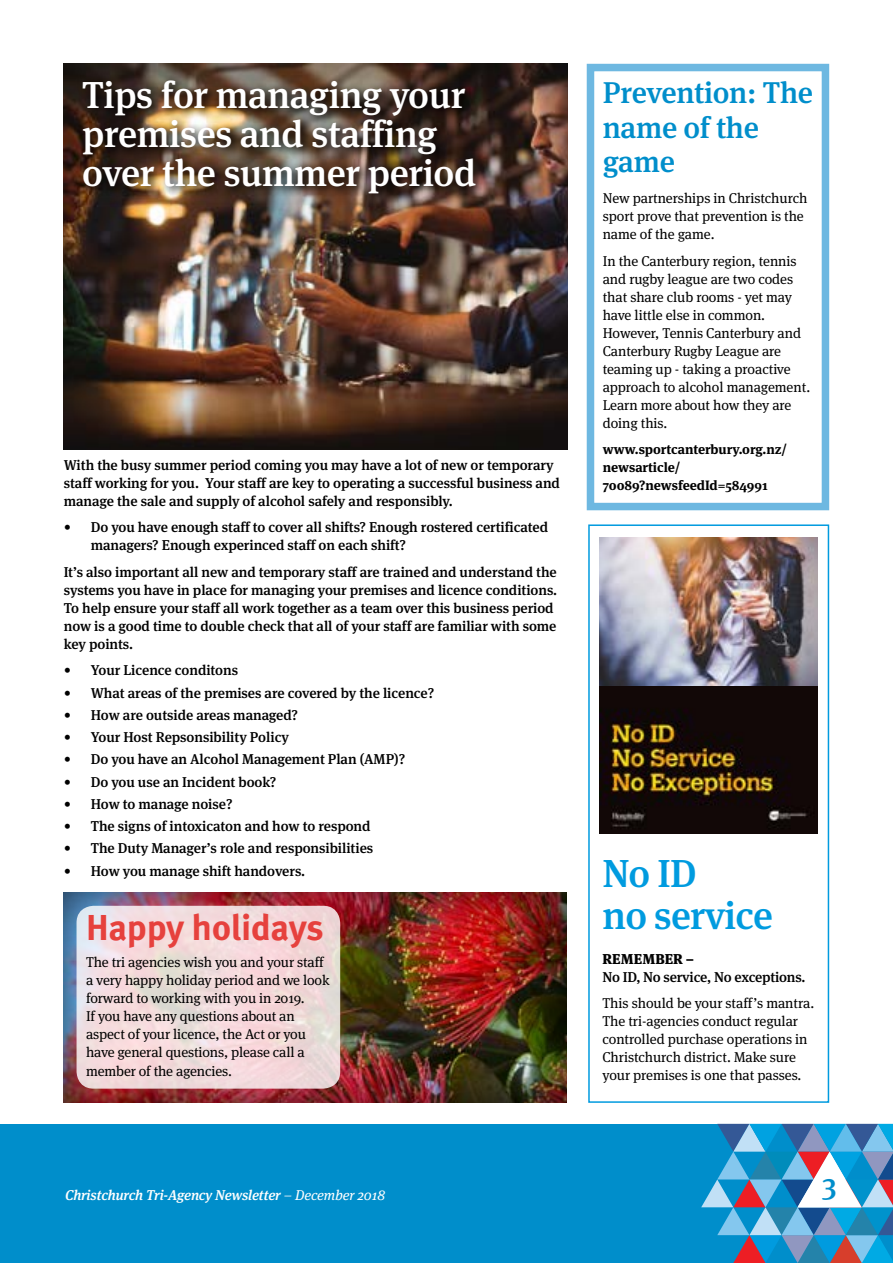
<style>
.page{position:relative;width:893px;height:1263px;background:#fff}
.page>*{position:absolute;margin:0;border:0;box-sizing:border-box;transform-origin:0 0}
.t1{font:500 39px/42px "Meta Serif Pro";letter-spacing:-.02em;color:#009bdf}
.t2{font:500 37.5px/39px "Meta Serif Pro";letter-spacing:-.01em;color:#fff}
.t3{font:700 36px "Meta Pro";letter-spacing:-.01em;color:#e6413d}
.t4{font:500 30px/34.5px "Meta Serif Pro";letter-spacing:-.01em;color:#008ecb}
.t5{font:500 29.85px "Meta Serif Pro";color:#008ecb}
.t6{font:500 14.25px/18px "Meta Serif Pro";letter-spacing:-.005em;color:#000}
.t7{font:14.25px/18px "Meta Serif Pro";letter-spacing:-.005em;color:#000}
.t8{font:italic 500 14.25px "Meta Serif Pro";letter-spacing:-.01em;color:#fff}
.t9{font:900 14.25px "Meta Serif Pro";color:#000}
.t10{font:700 13.5px/18px "Meta Serif Pro";letter-spacing:-.005em;color:#000}
.s1{font-weight:400}
</style>
<div class="page">
<img style="left:64px;top:64px;width:504px;height:385px">
<div style="left:0;top:1124px;width:893px;height:139px;background:#008ecb"></div>
<svg style="left:701px;top:1124px;width:192px;height:139px"></svg>
<div style="left:588px;top:524px;width:241px;height:579px;border:2px solid #009bdf"></div>
<img style="left:599px;top:537px;width:219px;height:296px">
<img style="left:77px;top:75px;width:410px;height:129px">
<div style="left:587px;top:64px;width:242px;height:446px;border:8px solid #6eb8e1"></div>
<div style="left:54px;top:878px;width:513px;height:237px;background:#000;opacity:.75"></div>
<svg style="left:77px;top:906px;width:263px;height:183px;background:#f0dadb"></svg>
<h2 class="t2" style="left:82px;top:73px;width:396px">Tips for managing your premises and staffing over the summer period</h2>
<p class="t6" style="left:64px;top:455px;width:498px">With the busy summer period coming you may have a lot of new or temporary staff working for you. Your staff are key to operating a successful business and manage the sale and supply of alcohol safely and responsibly.</p>
<p class="t6" style="left:91px;top:517px;width:459px;text-indent:-27px">• Do you have enough staff to cover all shifts? Enough rostered certificated managers? Enough experinced staff on each shift?</p>
<p class="t6" style="left:64px;top:562px;width:495px">It’s also important all new and temporary staff are trained and understand the systems you have in place for managing your premises and licence conditions.<br>To help ensure your staff all work together as a team over this business period now is a good time to double check that all of your staff are familiar with some key points.</p>
<p class="t6" style="left:64px;top:660px;width:176px">• Your Licence conditons</p>
<p class="t6" style="left:64px;top:683px;width:372px">• What areas of the premises are covered by the licence?</p>
<p class="t6" style="left:64px;top:705px;width:236px">• How are outside areas managed?</p>
<p class="t6" style="left:64px;top:727px;width:227px">• Your Host Repsonsibility Policy</p>
<p class="t6" style="left:64px;top:749px;width:343px">• Do you have an Alcohol Management Plan (AMP)?</p>
<p class="t6" style="left:64px;top:772px;width:214px">• Do you use an Incident book?</p>
<p class="t6" style="left:64px;top:794px;width:170px">• How to manage noise?</p>
<p class="t6" style="left:64px;top:816px;width:308px">• The signs of intoxicaton and how to respond</p>
<p class="t6" style="left:64px;top:838px;width:311px">• The Duty Manager’s role and responsibilities</p>
<p class="t6" style="left:64px;top:861px;width:243px">• How you manage shift handovers.</p>
<h3 class="t3" style="left:86px;top:900px;width:239px">Happy holidays</h3>
<p class="t7" style="left:86px;top:952px;width:245px">The tri agencies wish you and your staff a very happy holiday period and we look forward to working with you in 2019.<br>If you have any questions about an aspect of your licence, the Act or you have general questions, please call a</p>
<p class="t7" style="left:86px;top:1062px;width:147px">member of the agencies.</p>
<h3 class="t4" style="left:603px;top:74px;width:212px">Prevention: The name of the game</h3>
<p class="t7" style="left:603px;top:188px;width:206px">New partnerships in Christchurch sport prove that prevention is the name of the game.</p>
<p class="t7" style="left:603px;top:251px;width:209px">In the Canterbury region, tennis and rugby league are two codes that share club rooms - yet may have little else in common.<br>However, Tennis Canterbury and<br>Canterbury Rugby League are teaming up - taking a proactive approach to alcohol management.<br>Learn more about how they are doing this.</p>
<p class="t10" style="left:603px;top:439px;width:186px">www.sportcanterbury.org.nz/ newsarticle/<br>70089?newsfeedId=584991</p>
<h1 class="t1" style="left:602px;top:849px;width:172px">No ID<br>no service</h1>
<p class="t9" style="left:603px;top:947px;width:93px">REMEMBER –</p>
<p class="t6" style="left:602px;top:966px;width:204px">No ID, No service, No exceptions.</p>
<p class="t7" style="left:602px;top:993px;width:213px">This should be your staff’s mantra.<br>The tri-agencies conduct regular controlled purchase operations in Christchurch district. Make sure your premises is one that passes.</p>
<p class="t8" style="left:65px;top:1184px;width:322px">Christchurch Tri-Agency Newsletter <span class="s1">– December 2018</span></p>
<h3 class="t5" style="left:822px;top:1166px;width:16px">3</h3>
</div>
